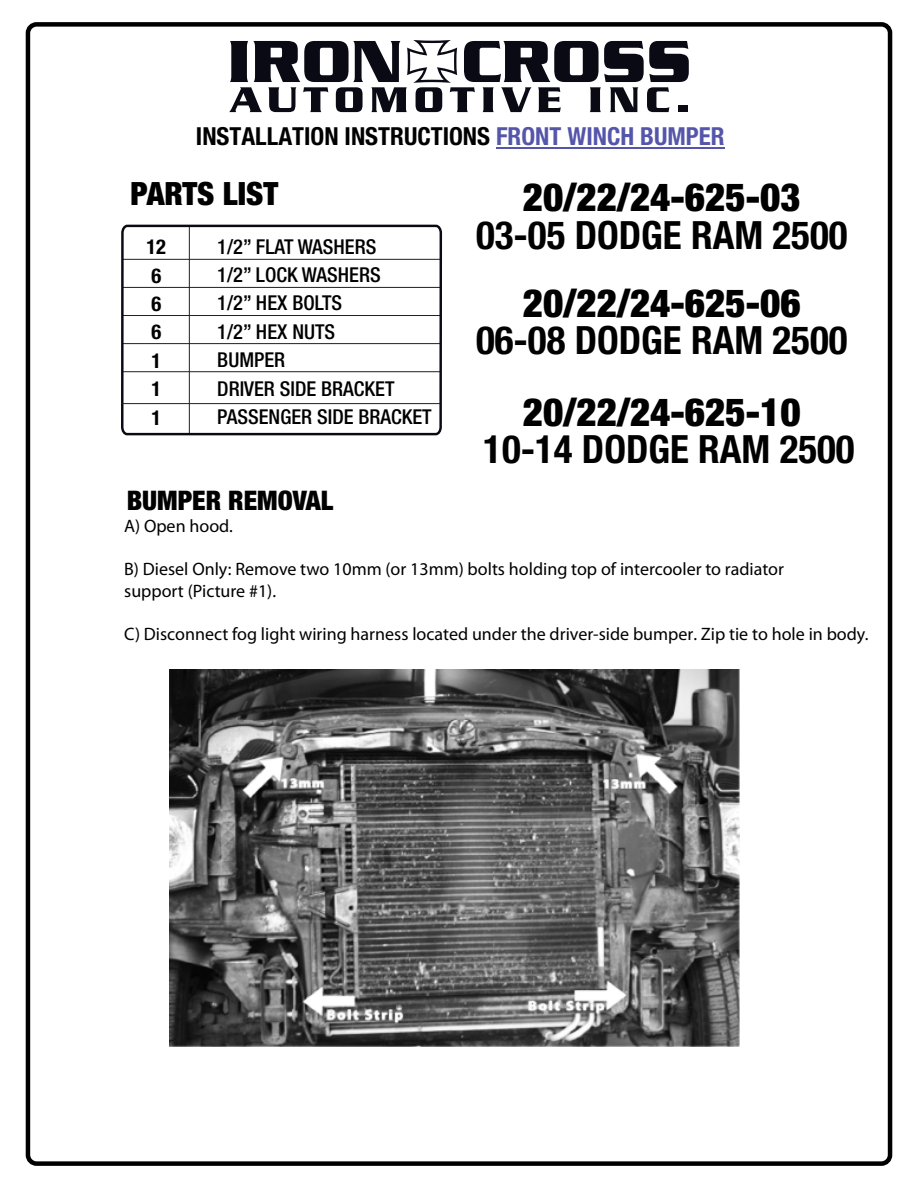
<style>
.page{position:relative;width:918px;height:1188px;background:#fff}
.page>*{position:absolute;margin:0;border:0;box-sizing:border-box;transform-origin:0 0}
.t1{font:700 condensed 39px "Helvetica Neue LT Std";color:#000}
.t2{font:900 condensed 39px "Helvetica Neue LT Std";color:#000}
.t3{font:900 condensed 32.1px "Helvetica Neue LT Std";color:#000}
.t4{font:900 condensed 27px "Helvetica Neue LT Std";color:#000}
.t5{font:700 condensed 24.9px "Helvetica Neue LT Std";color:#000}
.t6{font:500 condensed 20.55px/28.5px "Helvetica Neue LT Std";color:#000}
.t7{font:700 condensed 20.55px/28.5px "Helvetica Neue LT Std";color:#000}
.t8{font:18px/21.6px "Myriad Pro";color:#000}
.s1{color:#55a}
</style>
<div class="page">
<hr style="left:496px;top:147px;width:229px;height:2px;background:#55a">
<div style="left:26px;top:22px;width:866px;height:1144px;border:4px solid #000;border-radius:9px"></div>
<svg style="left:229px;top:40px;width:460px;height:72px"></svg>
<div style="left:678px;top:106px;width:10px;height:6px;background:#0a0a14"></div>
<svg style="left:121px;top:224px;width:322px;height:212px"></svg>
<hr style="left:122px;top:403px;width:318px;height:1px;background:#231f20">
<img style="left:169px;top:670px;width:571px;height:376px">
<h3 class="t5" style="left:196px;top:121px;width:530px">INSTALLATION INSTRUCTIONS <span class="s1">FRONT WINCH BUMPER</span></h3>
<h2 class="t3" style="left:131px;top:174px;width:149px">PARTS LIST</h2>
<p class="t7" style="left:146px;top:232px;width:21px">12<br>6<br>6<br>6<br>1<br>1<br>1</p>
<p class="t6" style="left:217px;top:232px;width:216px">1/2” FLAT WASHERS<br>1/2” LOCK WASHERS<br>1/2” HEX BOLTS<br>1/2” HEX NUTS<br>BUMPER<br>DRIVER SIDE BRACKET<br>PASSENGER SIDE BRACKET</p>
<h1 class="t2" style="left:523px;top:173px;width:279px">20/22/24-625-03</h1>
<h1 class="t1" style="left:476px;top:211px;width:373px">03-05 DODGE RAM 2500</h1>
<h1 class="t2" style="left:523px;top:279px;width:279px">20/22/24-625-06</h1>
<h1 class="t1" style="left:476px;top:317px;width:373px">06-08 DODGE RAM 2500</h1>
<h1 class="t2" style="left:523px;top:388px;width:279px">20/22/24-625-10</h1>
<h1 class="t1" style="left:483px;top:426px;width:373px">10-14 DODGE RAM 2500</h1>
<h3 class="t4" style="left:127px;top:484px;width:208px">BUMPER REMOVAL</h3>
<p class="t8" style="left:124px;top:515px;width:110px">A) Open hood.</p>
<p class="t8" style="left:124px;top:558px;width:661px">B) Diesel Only: Remove two 10mm (or 13mm) bolts holding top of intercooler to radiator support (Picture #1).</p>
<p class="t8" style="left:124px;top:623px;width:746px">C) Disconnect fog light wiring harness located under the driver-side bumper. Zip tie to hole in body.</p>
</div>
